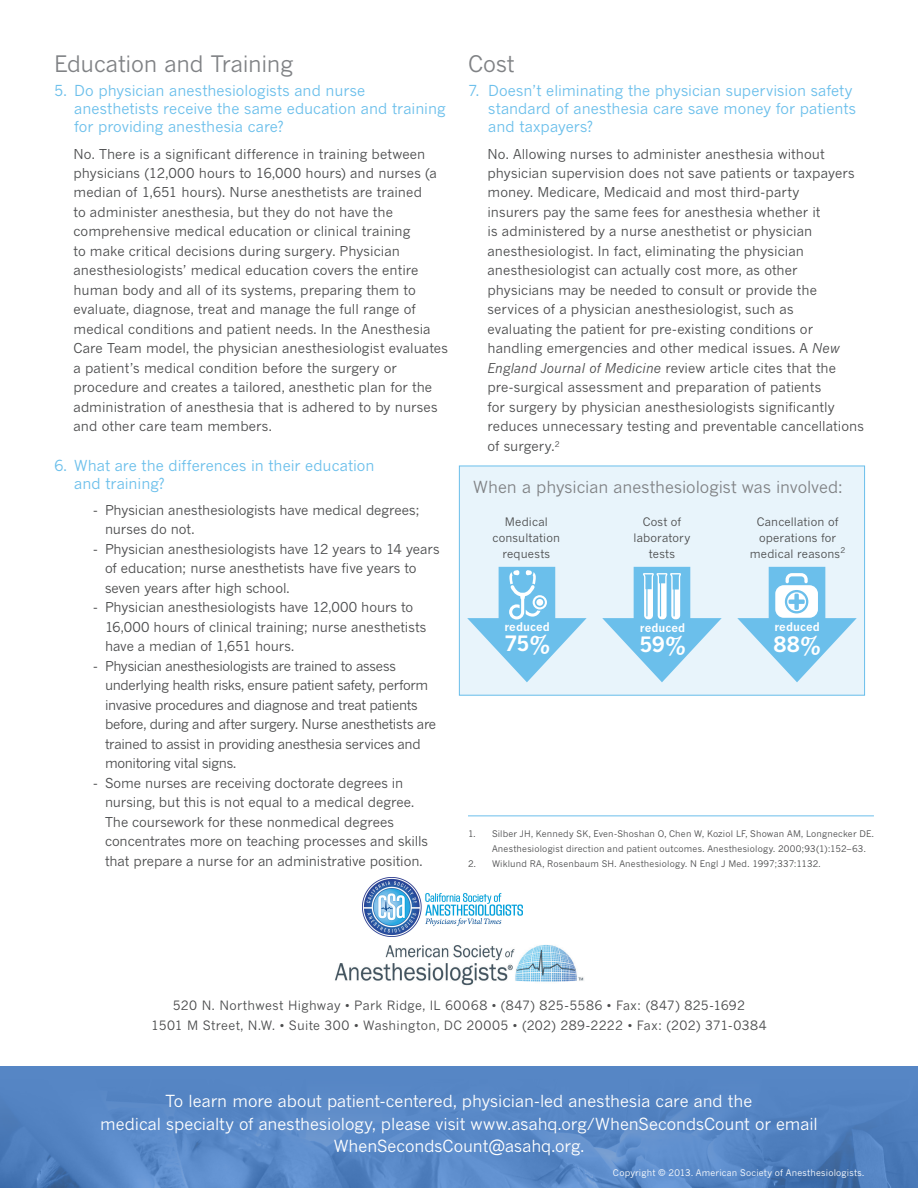
<style>
.page{position:relative;width:918px;height:1188px;background:#fff}
.page>*{position:absolute;margin:0;border:0;box-sizing:border-box;transform-origin:0 0}
.t1{font:22.5px "News Gothic CE";letter-spacing:-.01em;color:#808285}
.t2{font:700 20.7px "News Gothic CE";color:#fff}
.t3{font:16.5px/22.5px "News Gothic CE";letter-spacing:-.005em;color:#fff;text-align:center}
.t4{font:16.5px "News Gothic CE";letter-spacing:-.005em;color:#808285}
.t5{font:15px/18px "News Gothic CE";color:#6bbfeb}
.t6{font:13.5px/19.5px "News Gothic CE";letter-spacing:.005em;color:#4b4c4d}
.t7{font:13.5px/19.5px "News Gothic CE";letter-spacing:-.025em;color:#4b4c4d}
.t8{font:12.75px/21px "News Gothic CE";letter-spacing:.025em;color:#4b4c4d;text-align:center}
.t9{font:11.55px/15.9px "News Gothic CE";letter-spacing:.01em;color:#4b4c4d;text-align:center}
.t10{font:700 11.55px "News Gothic CE";letter-spacing:.01em;color:#fff}
.t11{font:9px/15px "News Gothic CE";letter-spacing:.02em;color:#4b4c4d}
.t12{font:9px "News Gothic CE";letter-spacing:.02em;color:#fff}
.s1{font-style:italic}
</style>
<div class="page">
<hr style="left:468px;top:816px;width:406px;height:1px;background:#6bbfeb">
<div style="left:459px;top:466px;width:406px;height:229px;background:#e8f4fb"></div>
<div style="left:459px;top:466px;width:406px;height:230px;border:1px solid #6bbfeb"></div>
<div style="left:499px;top:567px;width:56px;height:69px;background:#6bbfeb"></div>
<div style="left:634px;top:567px;width:56px;height:69px;background:#6bbfeb"></div>
<div style="left:769px;top:567px;width:56px;height:69px;background:#6bbfeb"></div>
<svg style="left:737px;top:573px;width:120px;height:109px"></svg>
<svg style="left:602px;top:573px;width:120px;height:109px"></svg>
<svg style="left:467px;top:570px;width:120px;height:112px"></svg>
<div style="left:536px;top:599px;width:7px;height:7px;background:#fff;border-radius:50%"></div>
<img style="left:0;top:1066px;width:918px;height:122px">
<img style="left:335px;top:945px;width:249px;height:41px">
<img style="left:362px;top:877px;width:161px;height:60px">
<h1 class="t1" style="left:54px;top:50px;width:241px">Education and Training</h1>
<p class="t5" style="left:74px;top:82px;width:373px;text-indent:-20px">5. Do physician anesthesiologists and nurse anesthetists receive the same education and training for providing anesthesia care?</p>
<p class="t6" style="left:74px;top:144px;width:376px">No. There is a significant difference in training between physicians (12,000 hours to 16,000 hours) and nurses (a median of 1,651 hours). Nurse anesthetists are trained<br>to administer anesthesia, but they do not have the comprehensive medical education or clinical training<br>to make critical decisions during surgery. Physician anesthesiologists’ medical education covers the entire human body and all of its systems, preparing them to evaluate, diagnose, treat and manage the full range of medical conditions and patient needs. In the Anesthesia Care Team model, the physician anesthesiologist evaluates a patient’s medical condition before the surgery or procedure and creates a tailored, anesthetic plan for the administration of anesthesia that is adhered to by nurses and other care team members.</p>
<p class="t5" style="left:74px;top:456px;width:302px;text-indent:-20px">6. What are the differences in their education and training?</p>
<p class="t6" style="left:105px;top:500px;width:316px;text-indent:-12px">- Physician anesthesiologists have medical degrees; nurses do not.</p>
<p class="t6" style="left:105px;top:539px;width:336px;text-indent:-12px">- Physician anesthesiologists have 12 years to 14 years of education; nurse anesthetists have five years to seven years after high school.</p>
<p class="t6" style="left:105px;top:597px;width:323px;text-indent:-12px">- Physician anesthesiologists have 12,000 hours to<br>16,000 hours of clinical training; nurse anesthetists have a median of 1,651 hours.</p>
<p class="t7" style="left:105px;top:656px;width:333px;text-indent:-12px">- Physician anesthesiologists are trained to assess underlying health risks, ensure patient safety, perform invasive procedures and diagnose and treat patients before, during and after surgery. Nurse anesthetists are trained to assist in providing anesthesia services and monitoring vital signs.</p>
<p class="t6" style="left:105px;top:773px;width:325px;text-indent:-12px">- Some nurses are receiving doctorate degrees in nursing, but this is not equal to a medical degree.<br>The coursework for these nonmedical degrees concentrates more on teaching processes and skills that prepare a nurse for an administrative position.</p>
<h1 class="t1" style="left:468px;top:50px;width:48px">Cost</h1>
<p class="t5" style="left:488px;top:82px;width:369px;text-indent:-20px">7. Doesn’t eliminating the physician supervision safety standard of anesthesia care save money for patients and taxpayers?</p>
<p class="t6" style="left:488px;top:144px;width:378px">No. Allowing nurses to administer anesthesia without physician supervision does not save patients or taxpayers money. Medicare, Medicaid and most third-party<br>insurers pay the same fees for anesthesia whether it<br>is administered by a nurse anesthetist or physician anesthesiologist. In fact, eliminating the physician anesthesiologist can actually cost more, as other physicians may be needed to consult or provide the services of a physician anesthesiologist, such as<br>evaluating the patient for pre-existing conditions or handling emergencies and other medical issues. A <span class="s1">New England Journal of Medicine</span> review article cites that the pre-surgical assessment and preparation of patients<br>for surgery by physician anesthesiologists significantly reduces unnecessary testing and preventable cancellations of surgery.<sup>2</sup></p>
<p class="t4" style="left:473px;top:477px;width:371px">When a physician anesthesiologist was involved:</p>
<p class="t9" style="left:493px;top:514px;width:69px">Medical consultation requests</p>
<p class="t9" style="left:634px;top:514px;width:58px">Cost of laboratory tests</p>
<p class="t9" style="left:750px;top:514px;width:97px">Cancellation of operations for medical reasons<sup>2</sup></p>
<p class="t10" style="left:504px;top:619px;width:47px">reduced</p>
<h2 class="t2" style="left:504px;top:630px;width:47px">75%</h2>
<p class="t10" style="left:640px;top:620px;width:47px">reduced</p>
<h2 class="t2" style="left:639px;top:631px;width:48px">59%</h2>
<p class="t10" style="left:774px;top:620px;width:47px">reduced</p>
<h2 class="t2" style="left:774px;top:630px;width:49px">88%</h2>
<p class="t11" style="left:492px;top:826px;width:383px;text-indent:-24px">1. Silber JH, Kennedy SK, Even-Shoshan O, Chen W, Koziol LF, Showan AM, Longnecker DE.<br>Anesthesiologist direction and patient outcomes. Anesthesiology. 2000;93(1):152–63.</p>
<p class="t11" style="left:468px;top:856px;width:354px">2. Wiklund RA, Rosenbaum SH. Anesthesiology. N Engl J Med. 1997;337:1132.</p>
<p class="t8" style="left:151px;top:994px;width:617px">520 N. Northwest Highway • Park Ridge, IL 60068 • (847) 825-5586 • Fax: (847) 825-1692<br>1501 M Street, N.W. • Suite 300 • Washington, DC 20005 • (202) 289-2222 • Fax: (202) 371-0384</p>
<p class="t3" style="left:100px;top:1090px;width:719px">To learn more about patient-centered, physician-led anesthesia care and the<br>medical specialty of anesthesiology, please visit www.asahq.org/WhenSecondsCount or email<br>WhenSecondsCount@asahq.org.</p>
<p class="t12" style="left:613px;top:1167px;width:253px">Copyright © 2013. American Society of Anesthesiologists.</p>
</div>
